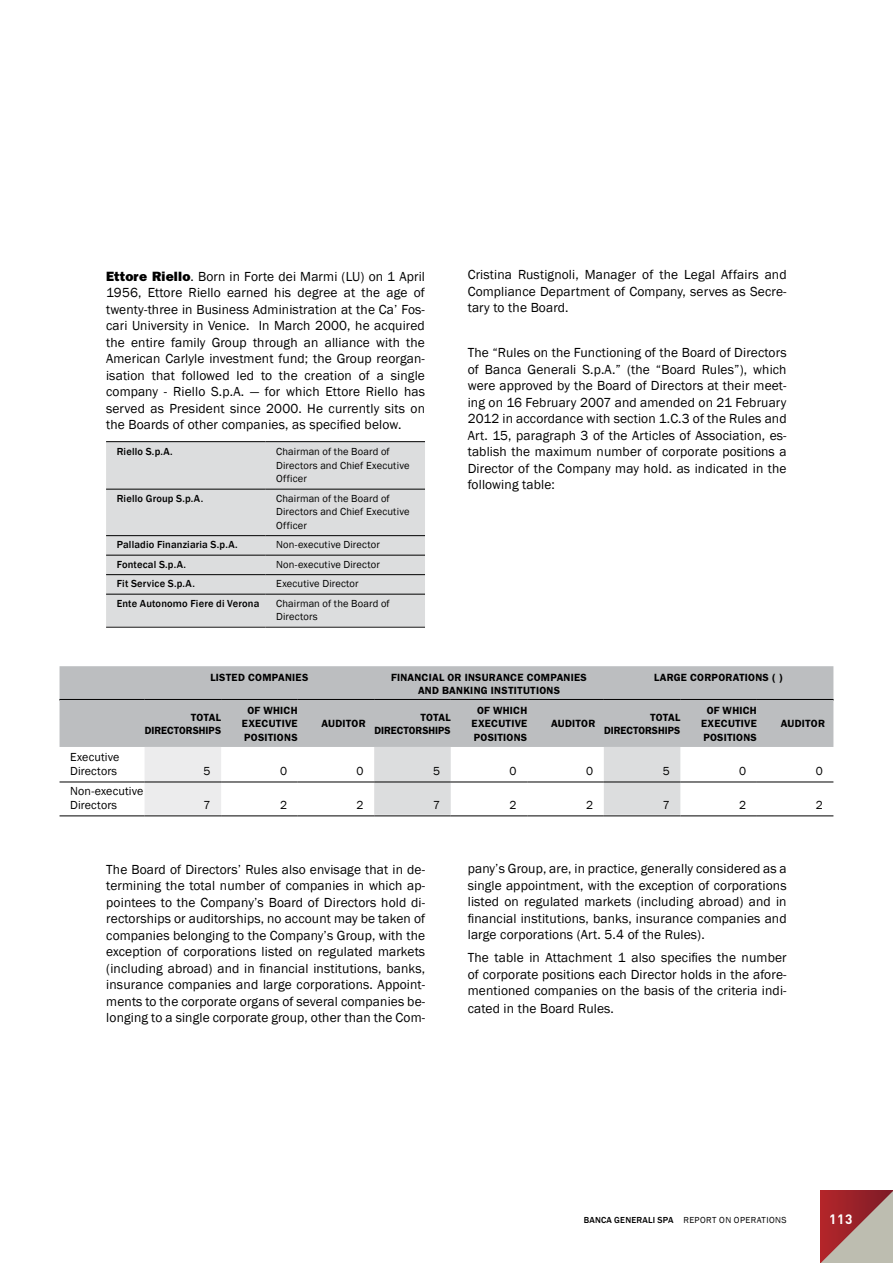
<style>
.page{position:relative;width:893px;height:1263px;background:#fff}
.page>*{position:absolute;margin:0;border:0;box-sizing:border-box;transform-origin:0 0}
.t1{font:13.5px/16.5px "Franklin Gothic";letter-spacing:.01em;color:#000;text-align:justify}
.t2{font:700 13.5px "DIN";color:#fff}
.t3{font:12px/13.5px "Franklin Gothic";letter-spacing:.01em;color:#000}
.t4{font:10.5px/13.5px "Franklin Gothic";letter-spacing:.015em;color:#000}
.t5{font:600 10.5px/13.5px "Franklin Gothic";letter-spacing:.02em;color:#000;text-align:center}
.t6{font:500 10.5px/19.5px "Franklin Gothic";letter-spacing:.015em;color:#000}
.t7{font:600 10.5px/13.5px "Franklin Gothic";color:#000;text-align:right}
.t8{font:9px "Franklin Gothic";letter-spacing:.045em;color:#000}
.s1{font-weight:800}
.s2{font-weight:500}
</style>
<div class="page">
<svg style="left:821px;top:1191px;width:72px;height:72px;background:#ae6f6c"></svg>
<div style="left:106px;top:442px;width:319px;height:184px;background:#dcddde"></div>
<hr style="left:106px;top:441px;width:160px;height:1px;background:#000">
<hr style="left:266px;top:441px;width:159px;height:1px;background:#000">
<hr style="left:106px;top:489px;width:160px;height:1px;background:#000">
<hr style="left:106px;top:535px;width:160px;height:1px;background:#000">
<hr style="left:106px;top:555px;width:160px;height:1px;background:#000">
<hr style="left:106px;top:574px;width:160px;height:1px;background:#000">
<hr style="left:106px;top:594px;width:160px;height:1px;background:#000">
<hr style="left:106px;top:627px;width:160px;height:1px;background:#000">
<hr style="left:266px;top:489px;width:159px;height:1px;background:#000">
<hr style="left:266px;top:535px;width:159px;height:1px;background:#000">
<hr style="left:266px;top:555px;width:159px;height:1px;background:#000">
<hr style="left:266px;top:574px;width:159px;height:1px;background:#000">
<hr style="left:266px;top:594px;width:159px;height:1px;background:#000">
<hr style="left:266px;top:627px;width:159px;height:1px;background:#000">
<svg style="left:60px;top:666px;width:773px;height:149px"></svg>
<hr style="left:60px;top:699px;width:85px;height:1px;background:#000">
<hr style="left:145px;top:699px;width:76px;height:1px;background:#000">
<hr style="left:221px;top:699px;width:77px;height:1px;background:#000">
<hr style="left:298px;top:699px;width:76px;height:1px;background:#000">
<hr style="left:374px;top:699px;width:77px;height:1px;background:#000">
<hr style="left:451px;top:699px;width:76px;height:1px;background:#000">
<hr style="left:527px;top:699px;width:77px;height:1px;background:#000">
<hr style="left:604px;top:699px;width:76px;height:1px;background:#000">
<hr style="left:680px;top:699px;width:77px;height:1px;background:#000">
<hr style="left:757px;top:699px;width:76px;height:1px;background:#000">
<hr style="left:60px;top:782px;width:85px;height:1px;background:#000">
<hr style="left:145px;top:782px;width:76px;height:1px;background:#000">
<hr style="left:221px;top:782px;width:77px;height:1px;background:#000">
<hr style="left:298px;top:782px;width:76px;height:1px;background:#000">
<hr style="left:374px;top:782px;width:77px;height:1px;background:#000">
<hr style="left:451px;top:782px;width:76px;height:1px;background:#000">
<hr style="left:527px;top:782px;width:77px;height:1px;background:#000">
<hr style="left:604px;top:782px;width:76px;height:1px;background:#000">
<hr style="left:680px;top:782px;width:77px;height:1px;background:#000">
<hr style="left:757px;top:782px;width:76px;height:1px;background:#000">
<hr style="left:60px;top:815px;width:85px;height:1px;background:#000">
<hr style="left:145px;top:815px;width:76px;height:1px;background:#000">
<hr style="left:221px;top:815px;width:77px;height:1px;background:#000">
<hr style="left:298px;top:815px;width:76px;height:1px;background:#000">
<hr style="left:374px;top:815px;width:77px;height:1px;background:#000">
<hr style="left:451px;top:815px;width:76px;height:1px;background:#000">
<hr style="left:527px;top:815px;width:77px;height:1px;background:#000">
<hr style="left:604px;top:815px;width:76px;height:1px;background:#000">
<hr style="left:680px;top:815px;width:77px;height:1px;background:#000">
<hr style="left:757px;top:815px;width:76px;height:1px;background:#000">
<p class="t1" style="left:106px;top:268px;width:320px"><span class="s1">Ettore Riello</span>. Born in Forte dei Marmi (LU) on 1 April 1956, Ettore Riello earned his degree at the age of twenty-three in Business Administration at the Ca’ Fos&shy;cari University in Venice. In March 2000, he acquired the entire family Group through an alliance with the American Carlyle investment fund; the Group reorgan&shy;isation that followed led to the creation of a single company - Riello S.p.A. — for which Ettore Riello has served as President since 2000. He currently sits on the Boards of other companies, as specified below.</p>
<p class="t6" style="left:117px;top:442px;width:58px">Riello S.p.A.</p>
<p class="t6" style="left:117px;top:488px;width:88px">Riello Group S.p.A.</p>
<p class="t6" style="left:117px;top:535px;width:144px">Palladio Finanziaria S.p.A.<br>Fontecal S.p.A.<br>Fit Service S.p.A.<br>Ente Autonomo Fiere di Verona</p>
<p class="t4" style="left:276px;top:445px;width:135px">Chairman of the Board of<br>Directors and Chief Executive<br>Officer</p>
<p class="t4" style="left:276px;top:491px;width:135px">Chairman of the Board of<br>Directors and Chief Executive<br>Officer</p>
<p class="t4" style="left:276px;top:535px;width:115px;line-height:19.5px">Non-executive Director<br>Non-executive Director<br>Executive Director<br>Chairman of the Board of</p>
<p class="t4" style="left:276px;top:610px;width:43px">Directors</p>
<p class="t1" style="left:468px;top:267px;width:320px">Cristina Rustignoli, Manager of the Legal Affairs and Compliance Department of Company, serves as Secre&shy;tary to the Board.</p>
<p class="t1" style="left:468px;top:345px;width:320px">The “Rules on the Functioning of the Board of Directors of Banca Generali S.p.A.” (the “Board Rules”), which were approved by the Board of Directors at their meet&shy;ing on 16 February 2007 and amended on 21 February 2012 in accordance with section 1.C.3 of the Rules and Art. 15, paragraph 3 of the Articles of Association, es&shy;tablish the maximum number of corporate positions a Director of the Company may hold. as indicated in the following table:</p>
<p class="t3" style="left:70px;top:751px;width:51px">Executive<br>Directors</p>
<p class="t5" style="left:210px;top:670px;width:99px">LISTED COMPANIES</p>
<p class="t5" style="left:391px;top:670px;width:197px">FINANCIAL OR INSURANCE COMPANIES<br>AND BANKING INSTITUTIONS</p>
<p class="t5" style="left:654px;top:670px;width:131px">LARGE CORPORATIONS ( )</p>
<p class="t7" style="left:145px;top:710px;width:78px">TOTAL<br>DIRECTORSHIPS</p>
<p class="t5" style="left:242px;top:703px;width:57px">OF WHICH<br>EXECUTIVE<br>POSITIONS</p>
<p class="t5" style="left:321px;top:717px;width:46px">AUDITOR</p>
<p class="t7" style="left:374px;top:710px;width:78px">TOTAL<br>DIRECTORSHIPS</p>
<p class="t5" style="left:472px;top:703px;width:57px">OF WHICH<br>EXECUTIVE<br>POSITIONS</p>
<p class="t5" style="left:551px;top:717px;width:46px">AUDITOR</p>
<p class="t7" style="left:604px;top:710px;width:78px">TOTAL<br>DIRECTORSHIPS</p>
<p class="t5" style="left:701px;top:703px;width:57px">OF WHICH<br>EXECUTIVE<br>POSITIONS</p>
<p class="t5" style="left:781px;top:717px;width:46px">AUDITOR</p>
<p class="t3" style="left:203px;top:764px;width:9px">5</p>
<p class="t3" style="left:280px;top:764px;width:9px">0</p>
<p class="t3" style="left:357px;top:764px;width:9px">0</p>
<p class="t3" style="left:433px;top:764px;width:9px">5</p>
<p class="t3" style="left:510px;top:764px;width:9px">0</p>
<p class="t3" style="left:586px;top:764px;width:9px">0</p>
<p class="t3" style="left:663px;top:764px;width:9px">5</p>
<p class="t3" style="left:739px;top:764px;width:9px">0</p>
<p class="t3" style="left:816px;top:764px;width:9px">0</p>
<p class="t3" style="left:70px;top:785px;width:75px">Non-executive<br>Directors</p>
<p class="t3" style="left:203px;top:798px;width:9px">7</p>
<p class="t3" style="left:280px;top:798px;width:9px">2</p>
<p class="t3" style="left:357px;top:798px;width:9px">2</p>
<p class="t3" style="left:433px;top:798px;width:9px">7</p>
<p class="t3" style="left:510px;top:798px;width:9px">2</p>
<p class="t3" style="left:586px;top:798px;width:9px">2</p>
<p class="t3" style="left:663px;top:798px;width:9px">7</p>
<p class="t3" style="left:739px;top:798px;width:9px">2</p>
<p class="t3" style="left:816px;top:798px;width:9px">2</p>
<p class="t1" style="left:106px;top:861px;width:320px">The Board of Directors’ Rules also envisage that in de&shy;termining the total number of companies in which ap&shy;pointees to the Company’s Board of Directors hold di&shy;rectorships or auditorships, no account may be taken of companies belonging to the Company’s Group, with the exception of corporations listed on regulated markets (including abroad) and in financial institutions, banks, insurance companies and large corporations. Appoint&shy;ments to the corporate organs of several companies be&shy;longing to a single corporate group, other than the Com-</p>
<p class="t1" style="left:468px;top:861px;width:320px">pany’s Group, are, in practice, generally considered as a single appointment, with the exception of corporations listed on regulated markets (including abroad) and in financial institutions, banks, insurance companies and large corporations (Art. 5.4 of the Rules).</p>
<p class="t1" style="left:468px;top:949px;width:320px">The table in Attachment 1 also specifies the number of corporate positions each Director holds in the afore&shy;mentioned companies on the basis of the criteria indi-</p>
<p class="t1" style="left:468px;top:1000px;width:148px">cated in the Board Rules.</p>
<p class="t8" style="left:584px;top:1214px;width:204px"><span class="s2">Banca Generali SpA</span> Report on operations</p>
<p class="t2" style="left:829px;top:1210px;width:25px">113</p>
</div>
